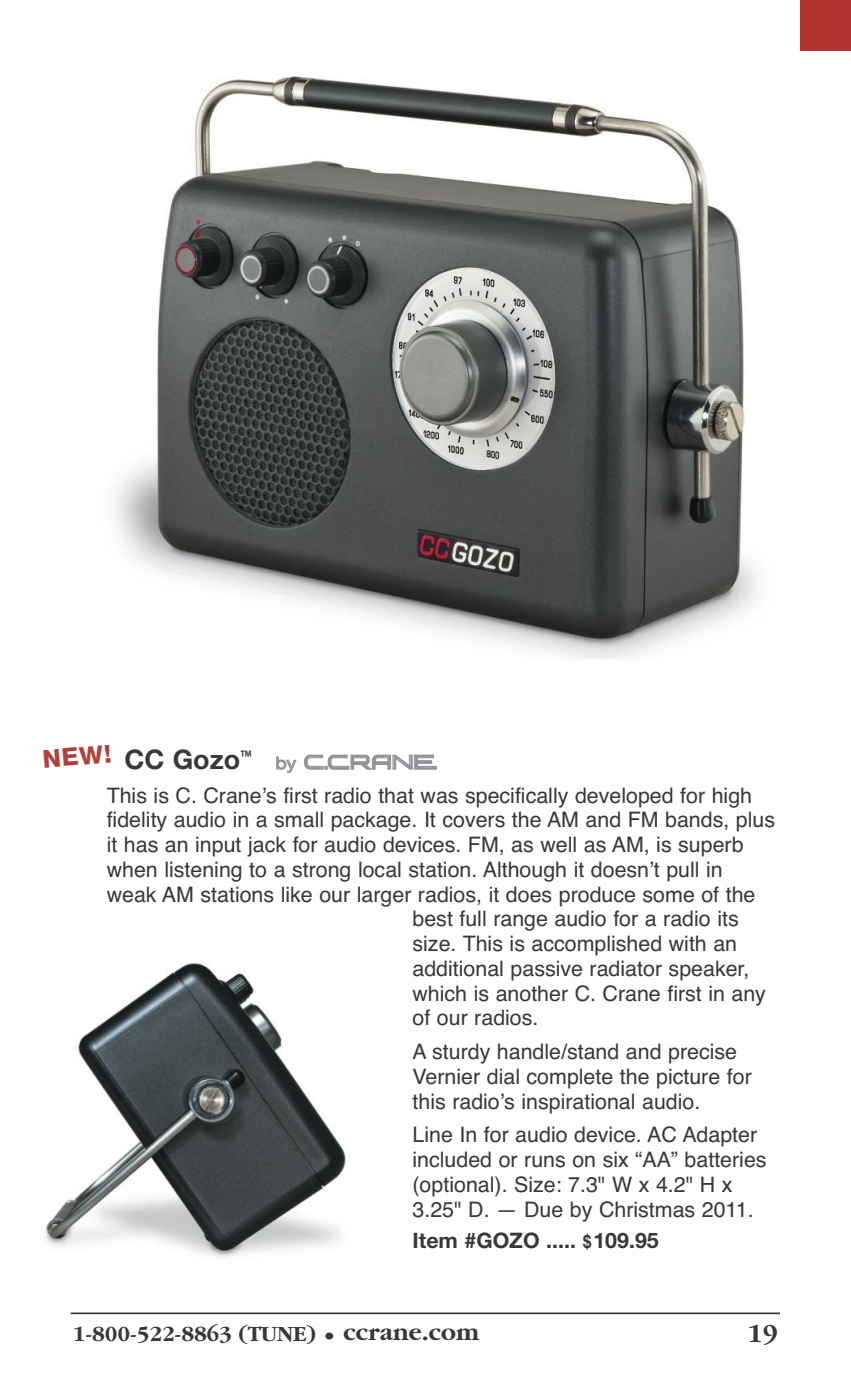
<style>
.page{position:relative;width:851px;height:1377px;background:#fff}
.page>*{position:absolute;margin:0;border:0;box-sizing:border-box;transform-origin:0 0}
.t1{font:700 27px "Helvetica Neue";color:#393838}
.t2{font:700 27px "Garamond";color:#393838}
.t3{font:800 24.75px "Helvetica Neue";color:#b2413c}
.t4{font:700 22.5px "Garamond";color:#393838}
.t5{font:21.38px/24.8px "Helvetica";color:#393838}
.t6{font:700 21.38px "Helvetica Neue";color:#393838}
.t7{font:16.88px "Helvetica Neue";color:#969297;scale:1.12 1}
.s1{font-size:18px}
.s2{font-size:24.75px}
</style>
<div class="page">
<hr style="left:71px;top:1312px;width:709px;height:2px;background:#393838">
<img style="left:45px;top:963px;width:301px;height:294px">
<svg style="left:304px;top:755px;width:133px;height:14px"></svg>
<img style="left:115px;top:76px;width:644px;height:583px">
<div style="left:800px;top:0;width:50px;height:51px;background:#b0322c"></div>
<p class="t3" style="left:42px;top:750px;width:70px;rotate:-5deg">NEW!</p>
<p class="t1" style="left:124px;top:750px;width:129px">CC Gozo<sup>™</sup></p>
<p class="t5" style="left:107px;top:783px;width:647px">This is C. Craneʼs first radio that was specifically developed for high</p>
<p class="t5" style="left:107px;top:808px;width:670px">fidelity audio in a small package. It covers the AM and FM bands, plus</p>
<p class="t5" style="left:107px;top:832px;width:638px">it has an input jack for audio devices. FM, as well as AM, is superb</p>
<p class="t5" style="left:107px;top:857px;width:617px">when listening to a strong local station. Although it doesnʼt pull in</p>
<p class="t5" style="left:107px;top:882px;width:650px">weak AM stations like our larger radios, it does produce some of the</p>
<p class="t5" style="left:412px;top:907px;width:328px">best full range audio for a radio its</p>
<p class="t5" style="left:412px;top:931px;width:326px">size. This is accomplished with an</p>
<p class="t5" style="left:412px;top:956px;width:338px">additional passive radiator speaker,</p>
<p class="t5" style="left:412px;top:981px;width:355px">which is another C. Crane first in any</p>
<p class="t5" style="left:412px;top:1006px;width:127px">of our radios.</p>
<p class="t5" style="left:412px;top:1039px;width:341px">A sturdy handle/stand and precise<br>Vernier dial complete the picture for this radioʼs inspirational audio.</p>
<p class="t5" style="left:412px;top:1123px;width:355px">Line In for audio device. AC Adapter included or runs on six “AA” batteries (optional). Size: 7.3" W x 4.2" H x 3.25" D. — Due by Christmas 2011.</p>
<p class="t6" style="left:412px;top:1233px;width:248px">Item #GOZO ..... <span class="s1">$</span>109.95</p>
<p class="t7" style="left:275px;top:757px;width:20px">by</p>
<p class="t4" style="left:73px;top:1321px;width:408px">1-800-522-8863 (TUNE) • <span class="s2">ccrane.com</span></p>
<p class="t2" style="left:747px;top:1316px;width:32px">19</p>
</div>
